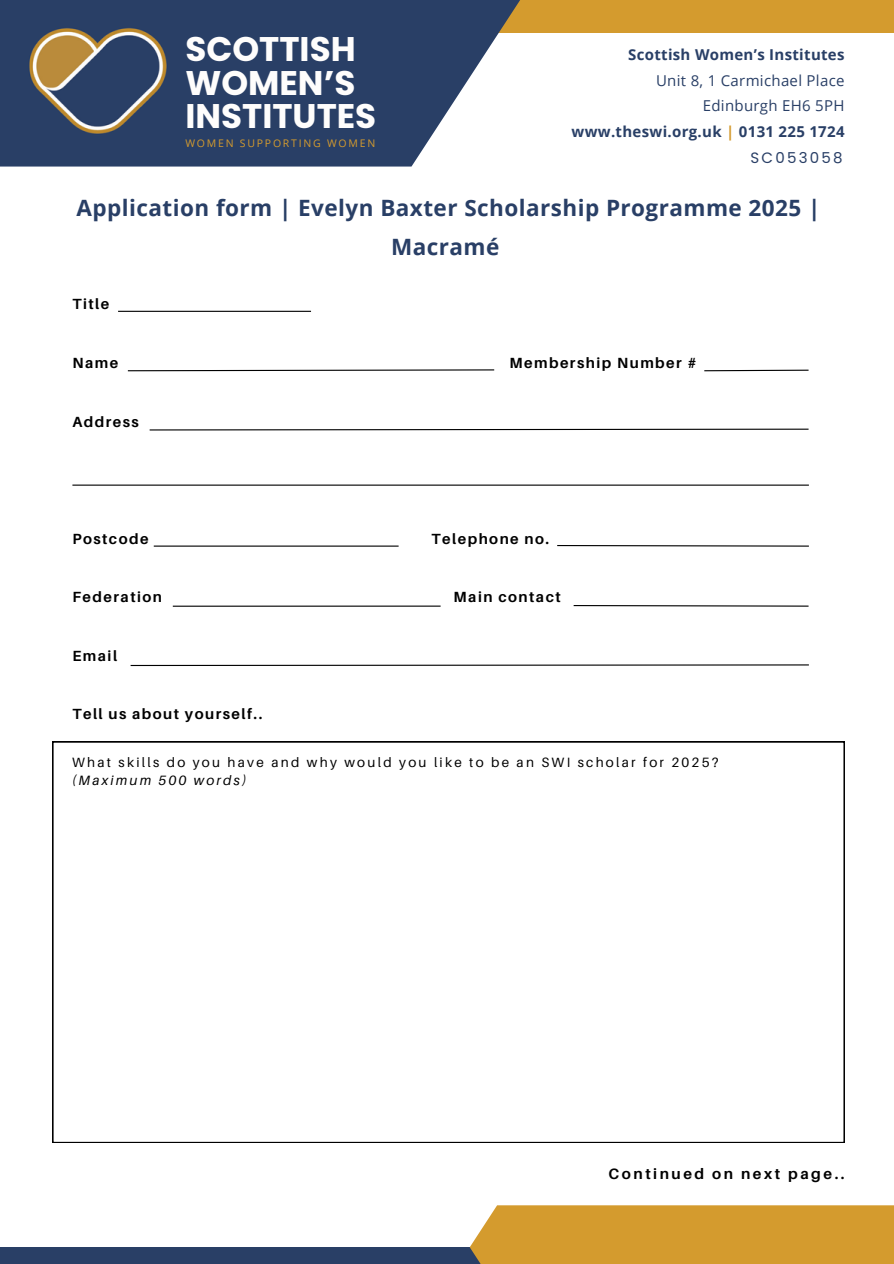
<style>
.page{position:relative;width:894px;height:1264px;background:#fff}
.page>*{position:absolute;margin:0;border:0;box-sizing:border-box;transform-origin:0 0}
.t1{font:700 34.05px/33.8px "Poppins";color:#fefdfc}
.t2{font:700 22.5px/39.3px "Open Sans";letter-spacing:.02em;color:#293f66;text-align:center}
.t3{font:700 15px/25.8px "Open Sans";letter-spacing:.02em;color:#293f66;text-align:right}
.t4{font:700 15px "Aileron";letter-spacing:.17em;color:#000}
.t5{font:700 14.7px "Aileron";letter-spacing:.1em;color:#000}
.t6{font:13.5px/18px "Aileron";letter-spacing:.17em;color:#000}
.t7{font:10.5px "Open Sans";letter-spacing:.17em;color:#d49b2e}
.s1{font-weight:400}
.s2{color:#d49b2e}
.s3{font-family:"Poppins";font-weight:400}
.s4{font-style:italic}
</style>
<div class="page">
<div style="left:0;top:1247px;width:546px;height:16px;background:#293f66"></div>
<div style="left:469px;top:1205px;width:424px;height:58px;background:#d49b2e"></div>
<div style="left:460px;top:0;width:433px;height:33px;background:#d49b2e"></div>
<svg style="left:0;top:0;width:520px;height:166px;background:#46597a"></svg>
<img style="left:24px;top:3px;width:149px;height:146px">
<hr style="left:118px;top:311px;width:193px;height:1px;background:#000">
<svg style="left:127px;top:369px;width:368px;height:3px"></svg>
<svg style="left:149px;top:428px;width:660px;height:3px"></svg>
<hr style="left:72px;top:484px;width:736px;height:1px;background:#000">
<hr style="left:154px;top:545px;width:244px;height:1px;background:#000">
<svg style="left:557px;top:545px;width:252px;height:2px"></svg>
<hr style="left:173px;top:605px;width:267px;height:1px;background:#000">
<svg style="left:704px;top:369px;width:105px;height:3px"></svg>
<svg style="left:130px;top:664px;width:679px;height:2px"></svg>
<svg style="left:573px;top:605px;width:236px;height:2px"></svg>
<svg style="left:52px;top:741px;width:792px;height:401px"></svg>
<p class="t1" style="left:185px;top:32px;width:192px">SCOTTISH<br>WOMEN’S<br>INSTITUTES</p>
<p class="t7" style="left:185px;top:136px;width:191px">WOMEN SUPPORTING WOMEN</p>
<h3 class="t3" style="left:571px;top:41px;width:274px">Scottish Women’s Institutes<br><span class="s1">Unit 8, 1 Carmichael Place<br>Edinburgh EH6 5PH </span>www.theswi.org.uk <span class="s2">|</span> 0131 225 1724<br><span class="s3">SC053058</span></h3>
<h3 class="t2" style="left:76px;top:188px;width:745px">Application form | Evelyn Baxter Scholarship Programme 2025 |<br>Macramé</h3>
<h2 class="t5" style="left:72px;top:295px;width:38px">Title</h2>
<h3 class="t5" style="left:72px;top:354px;width:47px">Name</h3>
<h3 class="t5" style="left:509px;top:354px;width:189px">Membership Number #</h3>
<h3 class="t5" style="left:72px;top:412px;width:68px">Address</h3>
<h3 class="t5" style="left:72px;top:529px;width:78px">Postcode</h3>
<h3 class="t5" style="left:431px;top:529px;width:119px">Telephone no.</h3>
<h3 class="t5" style="left:72px;top:588px;width:91px">Federation</h3>
<h3 class="t5" style="left:453px;top:588px;width:109px">Main contact</h3>
<h3 class="t5" style="left:72px;top:646px;width:46px">Email</h3>
<h3 class="t5" style="left:72px;top:705px;width:191px">Tell us about yourself..</h3>
<h4 class="t6" style="left:72px;top:752px;width:647px">What skills do you have and why would you like to be an SWI scholar for 2025? <span class="s4">(Maximum 500 words)</span></h4>
<h4 class="t4" style="left:608px;top:1163px;width:237px">Continued on next page..</h4>
</div>
